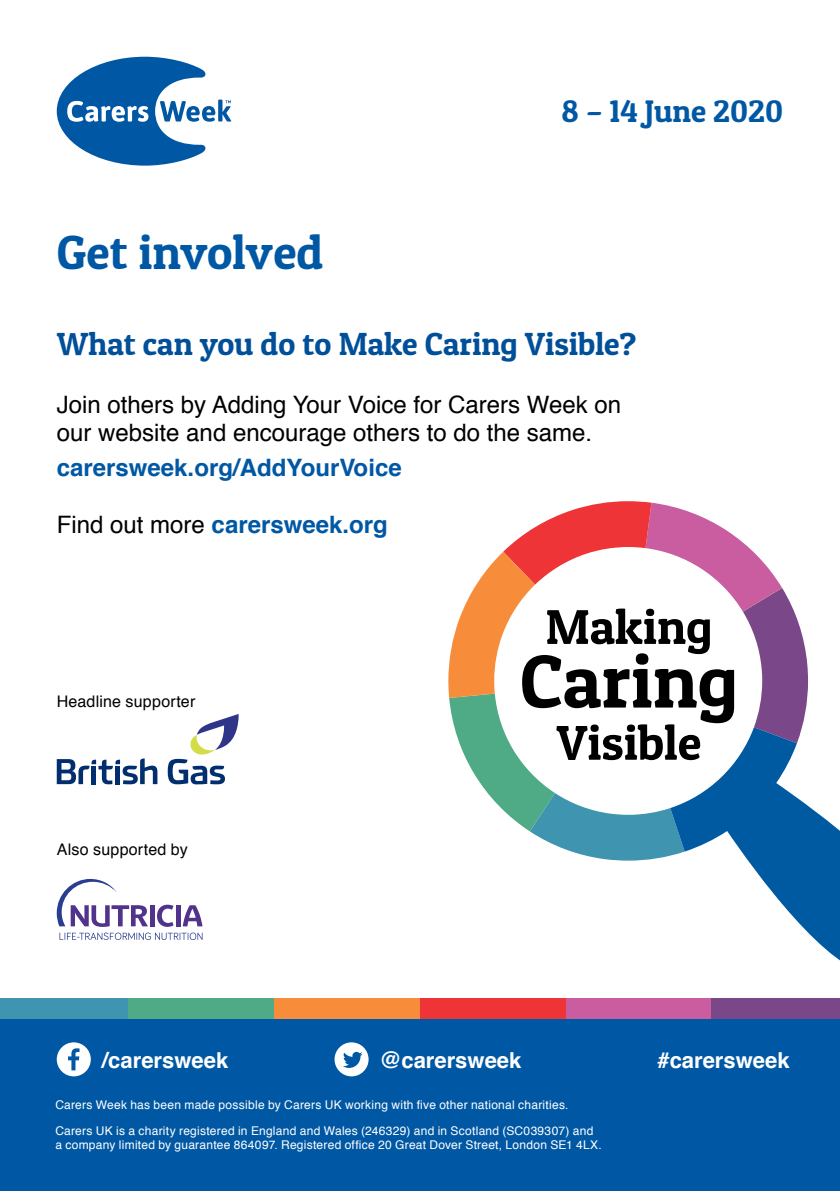
<style>
.page{position:relative;width:840px;height:1191px;background:#fff}
.page>*{position:absolute;margin:0;border:0;box-sizing:border-box;transform-origin:0 0}
.t1{font:48px "Patua One";color:#0058a4}
.t2{font:32px "Patua One";color:#004f99}
.t3{font:31.2px "Patua One";color:#0058a4}
.t4{font:24px/28.8px "Helvetica";color:#000}
.t5{font:700 24px "Helvetica";color:#0058a4}
.t6{font:700 22px "Helvetica";color:#fff}
.t7{font:20px "Helvetica";color:#fff}
.t8{font:16px "Helvetica";letter-spacing:.015em;color:#000}
.t9{font:12px/25.8px "Helvetica";letter-spacing:.02em;color:#fff}
.s1{font-weight:400;color:#000}
</style>
<div class="page">
<div style="left:0;top:1018px;width:839px;height:173px;background:#0058a4"></div>
<div style="left:0;top:998px;width:128px;height:20px;background:#3f95b0"></div>
<div style="left:274px;top:998px;width:146px;height:20px;background:#f78d3b"></div>
<div style="left:565px;top:998px;width:146px;height:20px;background:#c95da0"></div>
<div style="left:128px;top:998px;width:146px;height:20px;background:#4eab85"></div>
<div style="left:420px;top:998px;width:145px;height:20px;background:#ee3436"></div>
<div style="left:711px;top:998px;width:128px;height:20px;background:#7a4888"></div>
<svg style="left:57px;top:1042px;width:34px;height:34px"></svg>
<svg style="left:334px;top:1042px;width:34px;height:34px"></svg>
<svg style="left:57px;top:57px;width:174px;height:109px"></svg>
<svg style="left:57px;top:758px;width:100px;height:26px"></svg>
<svg style="left:168px;top:714px;width:70px;height:70px"></svg>
<svg style="left:57px;top:879px;width:145px;height:61px"></svg>
<svg style="left:747px;top:805px;width:92px;height:155px;fill:#005aa2"></svg>
<svg style="left:448px;top:501px;width:359px;height:359px"></svg>
<h1 class="t1" style="left:57px;top:222px;width:268px">Get involved</h1>
<h3 class="t3" style="left:561px;top:92px;width:223px">8 – 14 June 2020</h3>
<h2 class="t2" style="left:57px;top:324px;width:580px">What can you do to Make Caring Visible?</h2>
<h3 class="t4" style="left:57px;top:390px;width:565px">Join others by Adding Your Voice for Carers Week on our website and encourage others to do the same.</h3>
<h3 class="t5" style="left:57px;top:448px;width:346px">carersweek.org/AddYourVoice</h3>
<h3 class="t5" style="left:57px;top:505px;width:332px"><span class="s1">Find out more</span> carersweek.org</h3>
<h3 class="t8" style="left:57px;top:689px;width:140px">Headline supporter</h3>
<h3 class="t8" style="left:57px;top:837px;width:133px">Also supported by</h3>
<h3 class="t6" style="left:102px;top:1042px;width:127px">/carersweek</h3>
<h3 class="t6" style="left:380px;top:1042px;width:143px">@carersweek</h3>
<h3 class="t6" style="left:657px;top:1042px;width:134px">#carersweek</h3>
<p class="t9" style="left:55px;top:1092px;width:539px">Carers Week has been made possible by Carers UK working with five other national charities.<br>Carers UK is a charity registered in England and Wales (246329) and in Scotland (SC039307) and</p>
<p class="t9" style="left:55px;top:1132px;width:548px">a company limited by guarantee 864097. Registered office 20 Great Dover Street, London SE1 4LX.</p>
<h3 class="t7" style="left:56px;top:1135px;width:139px">carersweek.org</h3>
</div>
